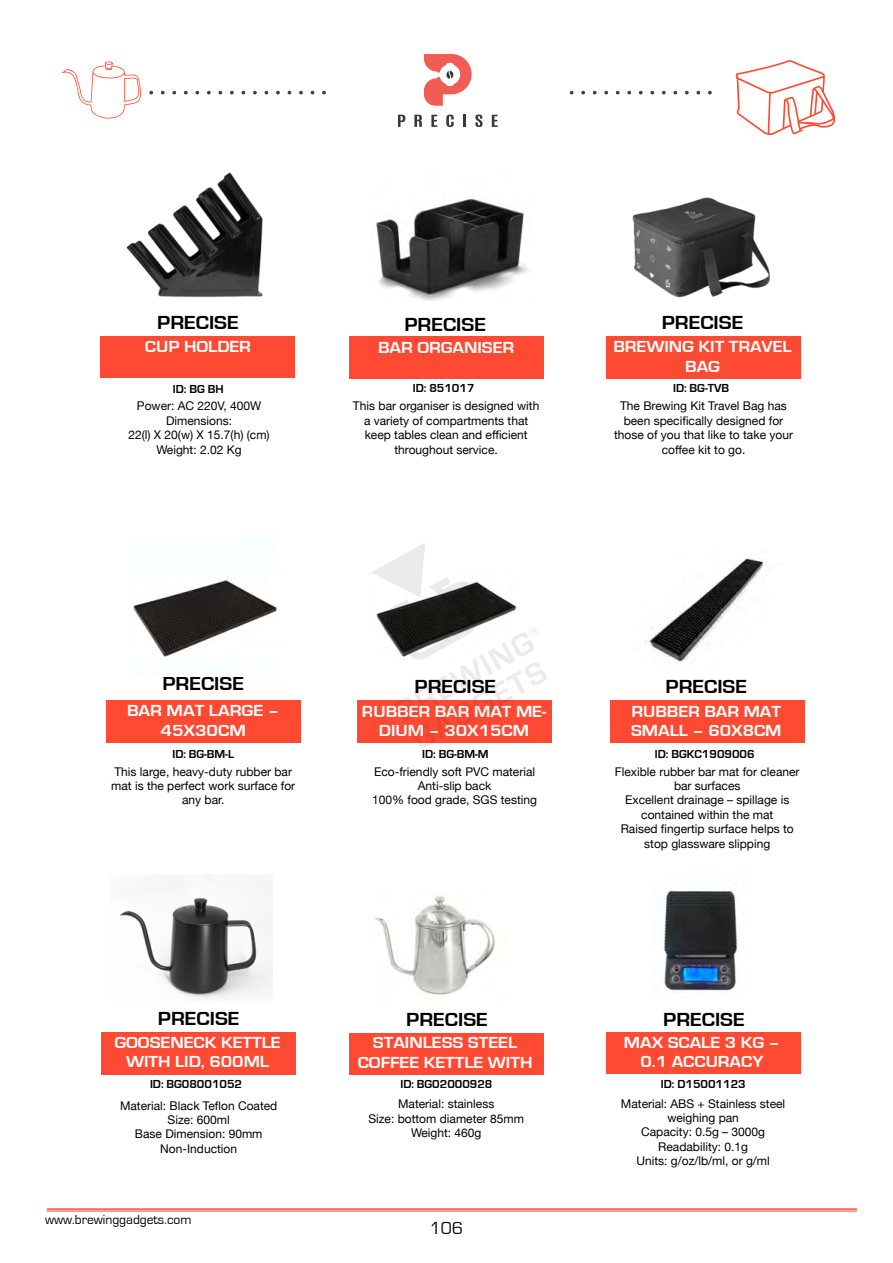
<style>
.page{position:relative;width:893px;height:1263px;background:#fff}
.page>*{position:absolute;margin:0;border:0;box-sizing:border-box;transform-origin:0 0}
.t1{font:700 19.5px "Eurostile";color:#000;scale:1.1 1}
.t2{font:18px "Eurostile";color:#000}
.t3{font:700 16.5px/19.5px "Eurostile";color:#fff;text-align:center;scale:1.1 1}
.t4{font:700 16.5px/19.5px "Eurostile";color:#fff;text-align:center;scale:1.11 1}
.t5{font:13.5px "Eurostile";color:#000}
.t6{font:12px/14.4px "Helvetica Neue";color:#000;text-align:center}
.t7{font:700 12px "Eurostile";color:#000}
</style>
<div class="page">
<img style="left:632px;top:197px;width:138px;height:101px">
<img style="left:126px;top:172px;width:137px;height:126px">
<div style="left:606px;top:336px;width:195px;height:42px;background:#ff4a33"></div>
<div style="left:101px;top:336px;width:194px;height:42px;background:#ff4a33"></div>
<svg style="left:398px;top:115px;width:7px;height:12px"></svg>
<svg style="left:414px;top:115px;width:8px;height:12px"></svg>
<svg style="left:431px;top:115px;width:6px;height:12px"></svg>
<svg style="left:446px;top:115px;width:8px;height:12px"></svg>
<svg style="left:463px;top:115px;width:3px;height:12px"></svg>
<svg style="left:475px;top:115px;width:8px;height:12px"></svg>
<svg style="left:492px;top:115px;width:6px;height:12px"></svg>
<svg style="left:424px;top:54px;width:48px;height:52px"></svg>
<hr style="left:47px;top:1208px;width:810px;height:2px;background:#ff4a33">
<hr style="left:47px;top:1211px;width:810px;height:1px;background:#ff4a33">
<img style="left:376px;top:198px;width:152px;height:102px">
<div style="left:349px;top:337px;width:194px;height:42px;background:#ff4a33"></div>
<img style="left:645px;top:558px;width:119px;height:104px">
<div style="left:357px;top:700px;width:195px;height:42px;background:#ff4a33"></div>
<div style="left:610px;top:700px;width:194px;height:42px;background:#ff4a33"></div>
<div style="left:106px;top:701px;width:194px;height:42px;background:#ff4a33"></div>
<img style="left:133px;top:576px;width:145px;height:81px">
<img style="left:120px;top:876px;width:153px;height:122px">
<div style="left:102px;top:1032px;width:194px;height:43px;background:#ff4a33"></div>
<img style="left:374px;top:895px;width:122px;height:100px">
<div style="left:349px;top:1033px;width:194px;height:42px;background:#ff4a33"></div>
<img style="left:662px;top:890px;width:76px;height:101px">
<div style="left:606px;top:1032px;width:194px;height:42px;background:#ff4a33"></div>
<svg style="left:569px;top:60px;width:267px;height:75px"></svg>
<svg style="left:61px;top:61px;width:265px;height:58px"></svg>
<svg style="left:371px;top:543px;width:176px;height:204px"></svg>
<h1 class="t1" style="left:157px;top:312px;width:76px">PRECISE</h1>
<h1 class="t1" style="left:404px;top:314px;width:76px">PRECISE</h1>
<h1 class="t1" style="left:662px;top:311px;width:76px">PRECISE</h1>
<h3 class="t3" style="left:145px;top:337px;width:98px">CUP HOLDER</h3>
<h3 class="t3" style="left:613px;top:337px;width:164px">BREWING KIT TRAVEL<br>BAG</h3>
<h3 class="t3" style="left:378px;top:338px;width:125px">BAR ORGANISER</h3>
<p class="t7" style="left:413px;top:381px;width:63px">ID: 851017</p>
<p class="t7" style="left:173px;top:383px;width:52px">ID: BG BH</p>
<p class="t7" style="left:673px;top:381px;width:57px">ID: BG-TVB</p>
<p class="t6" style="left:128px;top:399px;width:143px">Power: AC 220V, 400W<br>Dimensions:<br>22(l) X 20(w) X 15.7(h) (cm)<br>Weight: 2.02 Kg</p>
<p class="t6" style="left:353px;top:399px;width:188px">This bar organiser is designed with a variety of compartments that keep tables clean and efficient throughout service.</p>
<p class="t6" style="left:614px;top:399px;width:180px">The Brewing Kit Travel Bag has been specifically designed for those of you that like to take your coffee kit to go.</p>
<h1 class="t1" style="left:162px;top:673px;width:76px">PRECISE</h1>
<h3 class="t4" style="left:127px;top:701px;width:139px">BAR MAT LARGE –<br>45X30CM</h3>
<p class="t7" style="left:172px;top:748px;width:63px">ID: BG-BM-L</p>
<p class="t6" style="left:111px;top:765px;width:186px">This large, heavy-duty rubber bar mat is the perfect work surface for any bar.</p>
<h1 class="t1" style="left:415px;top:676px;width:76px">PRECISE</h1>
<h1 class="t1" style="left:666px;top:676px;width:76px">PRECISE</h1>
<h3 class="t3" style="left:362px;top:702px;width:169px">RUBBER BAR MAT ME-<br>DIUM – 30X15CM</h3>
<h3 class="t3" style="left:631px;top:702px;width:138px;text-align:left">RUBBER BAR MAT<br>SMALL – 60X8CM</h3>
<p class="t7" style="left:422px;top:748px;width:68px">ID: BG-BM-M</p>
<p class="t7" style="left:655px;top:748px;width:101px">ID: BGKC1909006</p>
<p class="t6" style="left:372px;top:765px;width:166px">Eco-friendly soft PVC material<br>Anti-slip back<br>100% food grade, SGS testing</p>
<p class="t6" style="left:615px;top:765px;width:186px">Flexible rubber bar mat for cleaner bar surfaces<br>Excellent drainage – spillage is contained within the mat<br>Raised fingertip surface helps to stop glassware slipping</p>
<h1 class="t1" style="left:158px;top:1008px;width:76px">PRECISE</h1>
<h3 class="t3" style="left:114px;top:1033px;width:153px">GOOSENECK KETTLE<br>WITH LID, 600ML</h3>
<p class="t7" style="left:150px;top:1078px;width:94px">ID: BG08001052</p>
<p class="t6" style="left:120px;top:1099px;width:159px">Material: Black Teflon Coated<br>Size: 600ml<br>Base Dimension: 90mm<br>Non-Induction</p>
<p class="t5" style="left:45px;top:1212px;width:148px">www.brewinggadgets.com</p>
<h1 class="t1" style="left:406px;top:1009px;width:76px">PRECISE</h1>
<h3 class="t3" style="left:358px;top:1033px;width:160px">STAINLESS STEEL<br>COFFEE KETTLE WITH</h3>
<p class="t7" style="left:400px;top:1078px;width:94px">ID: BG02000928</p>
<p class="t6" style="left:368px;top:1097px;width:157px">Material: stainless<br>Size: bottom diameter 85mm<br>Weight: 460g</p>
<h2 class="t2" style="left:430px;top:1218px;width:35px">106</h2>
<h1 class="t1" style="left:663px;top:1009px;width:76px">PRECISE</h1>
<h3 class="t3" style="left:624px;top:1033px;width:143px">MAX SCALE 3 KG –<br>0.1 ACCURACY</h3>
<p class="t7" style="left:661px;top:1077px;width:86px">ID: D15001123</p>
<p class="t6" style="left:621px;top:1097px;width:166px">Material: ABS + Stainless steel weighing pan<br>Capacity: 0.5g – 3000g<br>Readability: 0.1g<br>Units: g/oz/lb/ml, or g/ml</p>
</div>
